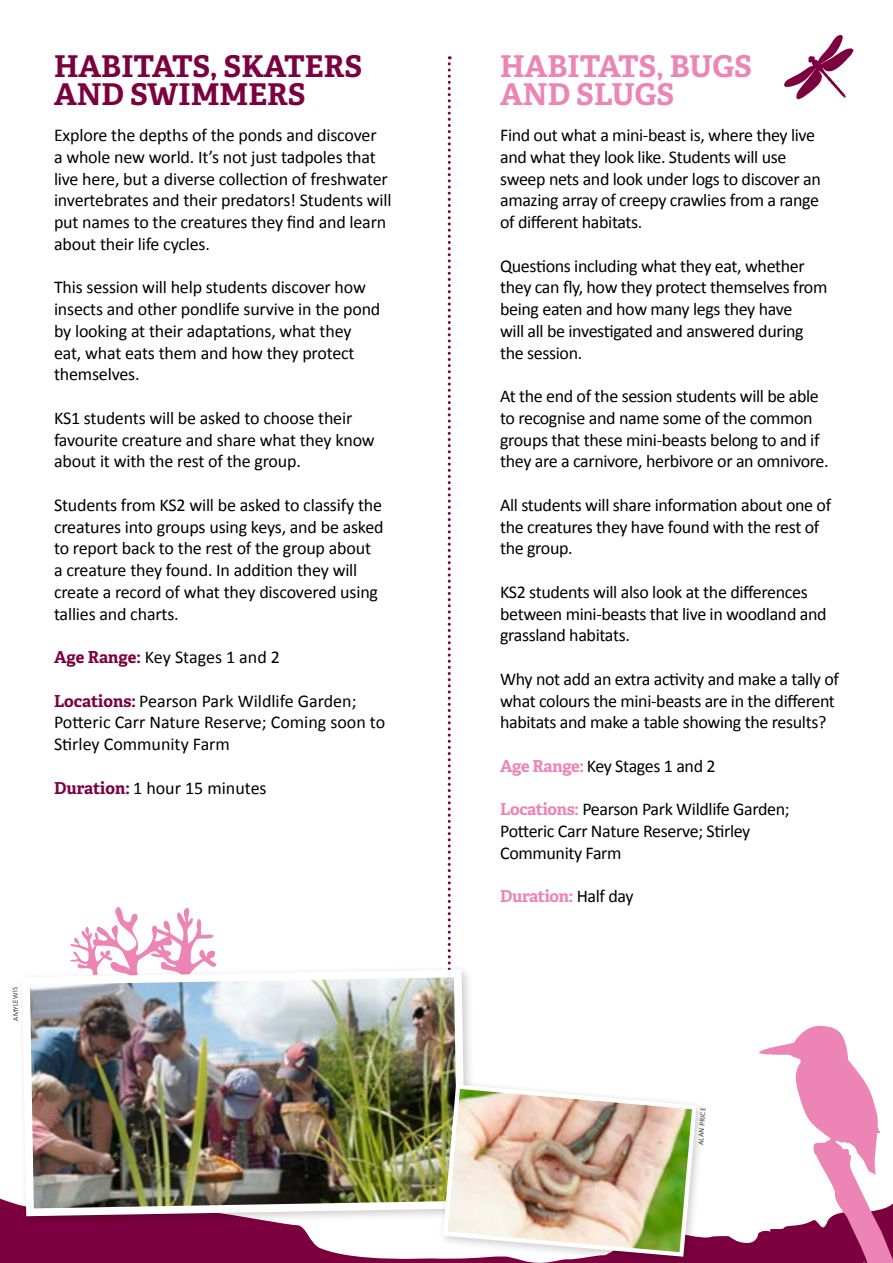
<style>
.page{position:relative;width:893px;height:1263px;background:#fff}
.page>*{position:absolute;margin:0;border:0;box-sizing:border-box;transform-origin:0 0}
.t1{font:700 30px/28.5px "Adelle";color:#7c0040}
.t2{font:700 30px/28.5px "Adelle";color:#ec84b5}
.t3{font:18px/21.8px "Calibri";letter-spacing:-.02em;color:#000}
.t4{font:18px/21.8px "Calibri";color:#000}
.t5{font:700 16.5px "Adelle";letter-spacing:-.02em;color:#ec84b5}
.t6{font:300 7.5px "Calibri";color:#000}
.s1{font-family:"Adelle";font-weight:700;font-size:16.5px;color:#ec84b5}
.s2{font-family:"Calibri";font-weight:400;font-size:18px;color:#000}
.s3{font-family:"Adelle";font-weight:700;font-size:16.5px;color:#7c0040}
</style>
<div class="page">
<svg style="left:0;top:1198px;width:759px;height:65px;fill:#7c0040"></svg>
<svg style="left:448px;top:56px;width:3px;height:908px"></svg>
<svg style="left:759px;top:1025px;width:134px;height:238px"></svg>
<svg style="left:784px;top:35px;width:69px;height:64px"></svg>
<svg style="left:70px;top:907px;width:146px;height:57px"></svg>
<div style="left:17px;top:964px;width:459px;height:263px;background:#000;opacity:.2"></div>
<img style="left:18px;top:966px;width:452px;height:254px">
<div style="left:438px;top:1079px;width:270px;height:184px;background:#000;opacity:.2"></div>
<img style="left:441px;top:1082px;width:258px;height:177px">
<p class="t6" style="left:11px;top:1021px;width:36px;rotate:-91deg">AMYLEWIS</p>
<h1 class="t1" style="left:54px;top:52px;width:310px">HABITATS, SKATERS<br>AND SWIMMERS</h1>
<h1 class="t2" style="left:500px;top:52px;width:253px">HABITATS, BUGS<br>AND SLUGS</h1>
<p class="t3" style="left:500px;top:124px;width:322px">Find out what a mini-beast is, where they live and what they look like. Students will use sweep nets and look under logs to discover an amazing array of creepy crawlies from a range of different habitats.</p>
<p class="t3" style="left:500px;top:255px;width:329px">Questions including what they eat, whether they can fly, how they protect themselves from being eaten and how many legs they have<br>will all be investigated and answered during the session.</p>
<p class="t3" style="left:500px;top:385px;width:330px">At the end of the session students will be able to recognise and name some of the common groups that these mini-beasts belong to and if they are a carnivore, herbivore or an omnivore.</p>
<p class="t3" style="left:500px;top:494px;width:333px">All students will share information about one of the creatures they have found with the rest of the group.</p>
<p class="t3" style="left:500px;top:581px;width:328px">KS2 students will also look at the differences between mini-beasts that live in woodland and grassland habitats.</p>
<p class="t3" style="left:500px;top:668px;width:340px">Why not add an extra activity and make a tally of what colours the mini-beasts are in the different habitats and make a table showing the results?</p>
<p class="t3" style="left:500px;top:755px;width:217px"><span class="s1">Age Range:</span> Key Stages 1 and 2</p>
<p class="t3" style="left:500px;top:798px;width:291px"><span class="s1">Locations:</span> Pearson Park Wildlife Garden;<br>Potteric Carr Nature Reserve; Stirley<br>Community Farm</p>
<p class="t5" style="left:500px;top:886px;width:135px">Duration: <span class="s2">Half day</span></p>
<p class="t3" style="left:54px;top:124px;width:339px">Explore the depths of the ponds and discover<br>a whole new world. It’s not just tadpoles that live here, but a diverse collection of freshwater invertebrates and their predators! Students will put names to the creatures they find and learn about their life cycles.</p>
<p class="t3" style="left:54px;top:276px;width:328px">This session will help students discover how insects and other pondlife survive in the pond by looking at their adaptations, what they eat, what eats them and how they protect themselves.</p>
<p class="t3" style="left:54px;top:407px;width:322px">KS1 students will be asked to choose their favourite creature and share what they know about it with the rest of the group.</p>
<p class="t3" style="left:54px;top:494px;width:331px">Students from KS2 will be asked to classify the creatures into groups using keys, and be asked to report back to the rest of the group about a creature they found. In addition they will create a record of what they discovered using tallies and charts.</p>
<p class="t4" style="left:54px;top:646px;width:228px"><span class="s3">Age Range:</span> Key Stages 1 and 2</p>
<p class="t4" style="left:54px;top:690px;width:333px"><span class="s3">Locations:</span> Pearson Park Wildlife Garden;<br>Potteric Carr Nature Reserve; Coming soon to<br>Stirley Community Farm</p>
<p class="t4" style="left:54px;top:777px;width:214px"><span class="s3">Duration:</span> 1 hour 15 minutes</p>
<p class="t6" style="left:696px;top:1145px;width:39px;rotate:-86deg">ALAN PRICE</p>
</div>
